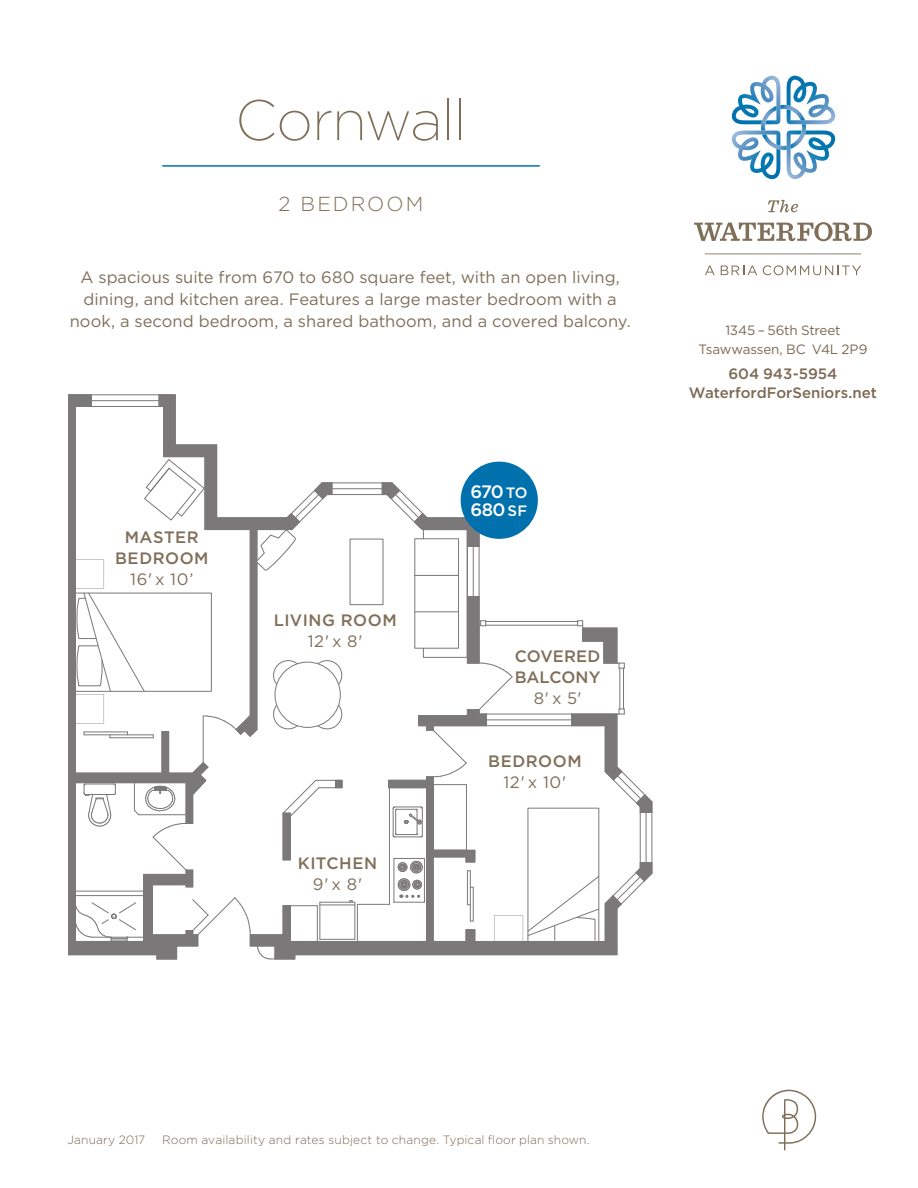
<style>
.page{position:relative;width:918px;height:1188px;background:#fff}
.page>*{position:absolute;margin:0;border:0;box-sizing:border-box;transform-origin:0 0}
.Page_Heading{font:200 57px "Gotham";letter-spacing:-.015em;color:#7f6f59}
.Page_Subhead___Suite{font:300 20.25px "Gotham";letter-spacing:.1em;color:#7f6f59}
.Page_Subhead{font:500 18px/18px "Gotham";letter-spacing:-.045em;color:#fff}
.Body_-_centred{font:16.5px/21.8px "Gotham";color:#7f6f59;text-align:center}
.Floor_Plan_-_Descrip{font:500 16.5px/21px "Gotham";letter-spacing:.03em;color:#7f6f59;text-align:center}
.Floor_Plan_-_measure{font:16.5px "Gotham";letter-spacing:.04em;color:#7f6f59}
.Floor_Plan_-_Descrip-2{font:500 16.5px/21px "Gotham";letter-spacing:.005em;color:#7f6f59}
.t1{font:500 15px/18.8px "Gotham";color:#7c6954;text-align:center}
.t2{font:13.5px/18.8px "Gotham";letter-spacing:-.02em;color:#7c6954;text-align:center}
._03_BRK_Footer{font:300 12px "Gotham";letter-spacing:.01em;color:#7c6954}
.s1{font-size:15px}
</style>
<div class="page">
<svg style="left:762px;top:1090px;width:54px;height:60px"></svg>
<hr style="left:163px;top:165px;width:376px;height:2px;background:#0071ad">
<svg style="left:705px;top:265px;width:10px;height:10px"></svg>
<svg style="left:721px;top:265px;width:36px;height:10px"></svg>
<svg style="left:763px;top:265px;width:98px;height:10px"></svg>
<hr style="left:705px;top:253px;width:156px;height:1px;background:#7f6f59">
<svg style="left:694px;top:222px;width:178px;height:19px"></svg>
<svg style="left:768px;top:200px;width:30px;height:12px"></svg>
<svg style="left:731px;top:76px;width:105px;height:104px"></svg>
<hr style="left:652px;top:812px;width:1px;height:51px;background:#231f20">
<svg style="left:68px;top:394px;width:584px;height:565px"></svg>
<svg style="left:256px;top:482px;width:77px;height:89px"></svg>
<div style="left:312px;top:660px;width:30px;height:30px;border:1px solid #231f20;border-radius:50%"></div>
<div style="left:312px;top:699px;width:30px;height:30px;border:1px solid #231f20;border-radius:50%"></div>
<div style="left:273px;top:660px;width:30px;height:30px;border:1px solid #231f20;border-radius:50%"></div>
<div style="left:273px;top:699px;width:30px;height:30px;border:1px solid #231f20;border-radius:50%"></div>
<div style="left:275px;top:662px;width:65px;height:65px;background:#fff;border-radius:50%"></div>
<div style="left:275px;top:662px;width:66px;height:66px;border:1px solid #231f20;border-radius:50%"></div>
<svg style="left:75px;top:559px;width:70px;height:164px"></svg>
<svg style="left:382px;top:482px;width:131px;height:306px"></svg>
<hr style="left:415px;top:612px;width:44px;height:1px;background:#231f20">
<hr style="left:415px;top:575px;width:44px;height:1px;background:#231f20">
<svg style="left:144px;top:459px;width:61px;height:62px"></svg>
<svg style="left:494px;top:876px;width:105px;height:69px"></svg>
<div style="left:461px;top:462px;width:77px;height:77px;background:#0071ad;border-radius:50%"></div>
<p class="Page_Heading" style="left:235px;top:85px;width:233px">Cornwall</p>
<p class="Page_Subhead___Suite" style="left:279px;top:191px;width:146px">2 BEDROOM</p>
<p class="Body_-_centred" style="left:70px;top:266px;width:563px">A spacious suite from 670 to 680 square feet, with an open living, dining, and kitchen area. Features a large master bedroom with a nook, a second bedroom, a shared bathoom, and a covered balcony.</p>
<p class="Floor_Plan_-_Descrip" style="left:115px;top:527px;width:95px">MASTER<br>BEDROOM</p>
<p class="Floor_Plan_-_measure" style="left:130px;top:569px;width:65px">16' x 10’</p>
<p class="Floor_Plan_-_Descrip" style="left:274px;top:609px;width:124px">LIVING ROOM</p>
<p class="Floor_Plan_-_measure" style="left:308px;top:631px;width:56px">12' x 8'</p>
<p class="Floor_Plan_-_Descrip" style="left:298px;top:853px;width:81px">KITCHEN</p>
<p class="Floor_Plan_-_measure" style="left:313px;top:874px;width:51px">9' x 8'</p>
<p class="Page_Subhead" style="left:470px;top:483px;width:59px">670 <span class="s1">TO<br></span>680 <span class="s1">SF</span></p>
<p class="Floor_Plan_-_Descrip-2" style="left:515px;top:645px;width:87px">COVERED<br>BALCONY</p>
<p class="Floor_Plan_-_measure" style="left:534px;top:687px;width:49px">8' x 5'</p>
<p class="Floor_Plan_-_Descrip" style="left:488px;top:750px;width:95px">BEDROOM</p>
<p class="Floor_Plan_-_measure" style="left:504px;top:771px;width:64px">12' x 10'</p>
<p class="t2" style="left:699px;top:320px;width:170px">1345 – 56th Street<br>Tsawwassen, BC V4L 2P9</p>
<p class="t1" style="left:689px;top:364px;width:190px">604 943-5954<br>WaterfordForSeniors.net</p>
<p class="_03_BRK_Footer" style="left:68px;top:1132px;width:79px">January 2017</p>
<p class="_03_BRK_Footer" style="left:162px;top:1132px;width:429px">Room availability and rates subject to change. Typical floor plan shown.</p>
</div>
